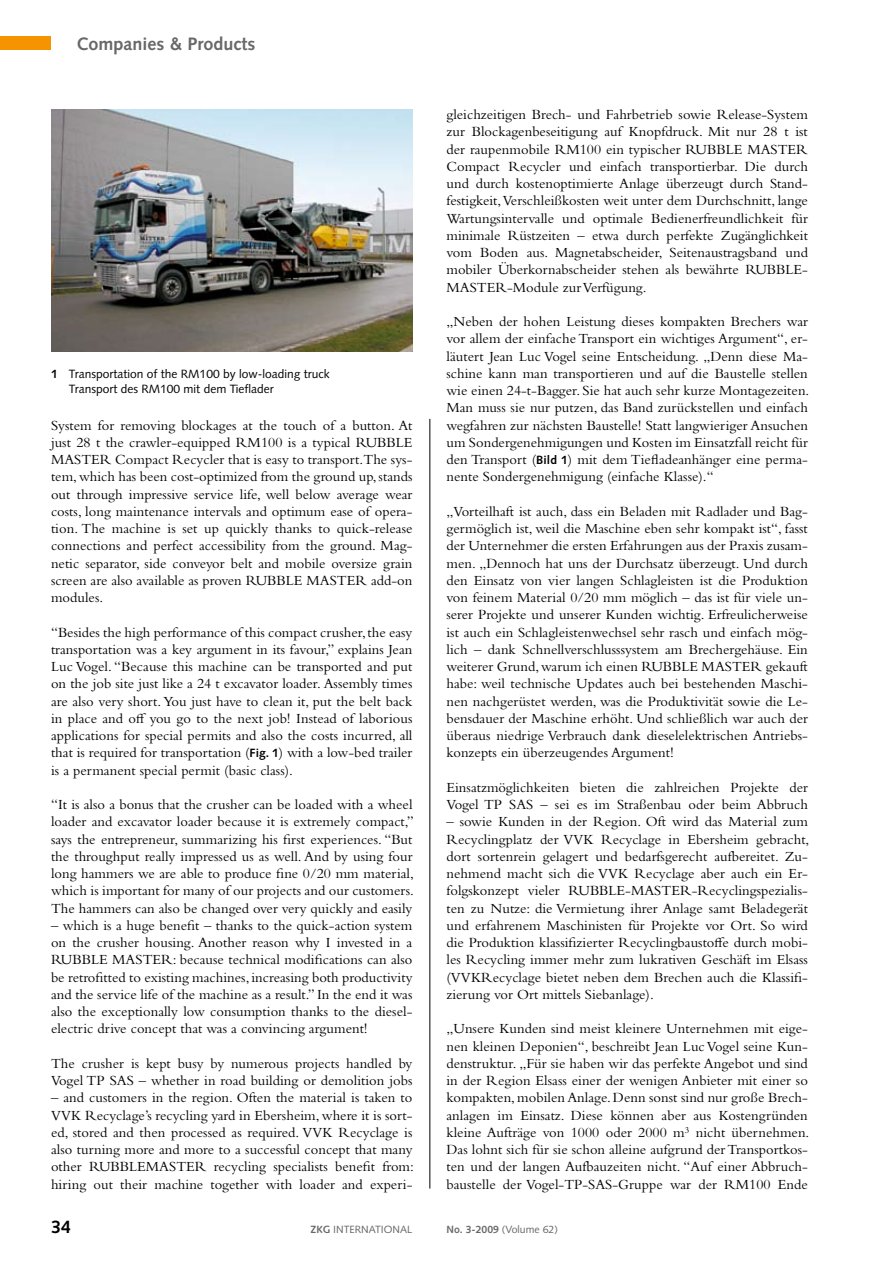
<style>
.page{position:relative;width:893px;height:1263px;background:#fff}
.page>*{position:absolute;margin:0;border:0;box-sizing:border-box;transform-origin:0 0}
.t1{font:700 18px "Syntax";color:#686868}
.t2{font:700 18px "Syntax";color:#000}
.t3{font:14.55px/17.2px "Bembo Std";color:#000;text-align:justify}
.t4{font:12px "Syntax LT Std";color:#000}
.t5{font:10.5px "Syntax";color:#686868}
.s1{font-weight:700}
.s2{font-family:"Syntax LT Std";font-weight:700;font-size:12px}
</style>
<div class="page">
<hr style="left:429px;top:419px;width:1px;height:769px;background:#000">
<img style="left:51px;top:109px;width:361px;height:243px">
<div style="left:0;top:36px;width:51px;height:14px;background:#f59301"></div>
<p class="t1" style="left:77px;top:33px;width:180px">Companies &amp; Products</p>
<p class="t4" style="left:51px;top:367px;width:280px"><span class="s1">1</span> Transportation of the RM100 by low-loading truck</p>
<p class="t4" style="left:69px;top:381px;width:207px">Transport des RM100 mit dem Tieflader</p>
<p class="t3" style="left:51px;top:416px;width:363px">System for removing blockages at the touch of a button. At just 28 t the crawler-equipped RM100 is a typical RUBBLE MASTER Compact Recycler that is easy to transport.The sys&shy;tem, which has been cost-optimized from the ground up, stands out through impressive service life, well below average wear costs, long maintenance intervals and optimum ease of opera&shy;tion. The machine is set up quickly thanks to quick-release connections and perfect accessibility from the ground. Mag&shy;netic separator, side conveyor belt and mobile oversize grain screen are also available as proven RUBBLE MASTER add-on modules.</p>
<p class="t3" style="left:51px;top:623px;width:363px">“Besides the high performance of this compact crusher, the easy transportation was a key argument in its favour,” explains Jean Luc Vogel. “Because this machine can be transported and put on the job site just like a 24 t excavator loader. Assembly times are also very short. You just have to clean it, put the belt back in place and off you go to the next job! Instead of labo-rious applications for special permits and also the costs incurred, all that is required for transportation (<span class="s2">Fig. 1</span>) with a low-bed trailer is a permanent special permit (basic class).</p>
<p class="t3" style="left:51px;top:796px;width:364px">“It is also a bonus that the crusher can be loaded with a wheel loader and excavator loader because it is extremely compact,” says the entrepreneur, summarizing his first experiences. “But the throughput really impressed us as well. And by using four long hammers we are able to produce fine 0/20 mm material, which is important for many of our projects and our customers.<br>The hammers can also be changed over very quickly and easily</p>
<p class="t3" style="left:51px;top:916px;width:363px">– which is a huge benefit – thanks to the quick-action system on the crusher housing. Another reason why I invested in a RUBBLE MASTER: because technical modifications can also be retrofitted to existing machines, increasing both productivity and the service life of the machine as a result.” In the end it was also the exceptionally low consumption thanks to the diesel&shy;electric drive concept that was a convincing argument!</p>
<p class="t3" style="left:51px;top:1054px;width:363px">The crusher is kept busy by numerous projects handled by<br>Vogel TP SAS – whether in road building or demolition jobs</p>
<p class="t3" style="left:51px;top:1089px;width:364px">– and customers in the region. Often the material is taken to VVK Recyclage’s recycling yard in Ebersheim, where it is sort&shy;ed, stored and then processed as required. VVK Recyclage is also turning more and more to a successful concept that many other RUBBLEMASTER recycling specialists benefit from: hiring out their machine together with loader and experi-</p>
<p class="t3" style="left:446px;top:106px;width:363px">gleichzeitigen Brech- und Fahrbetrieb sowie Release-System zur Blockagenbeseitigung auf Knopfdruck. Mit nur 28 t ist der raupenmobile RM100 ein typischer RUBBLE MASTER Compact Recycler und einfach transportierbar. Die durch und durch kostenoptimierte Anlage überzeugt durch Stand&shy;festigkeit, Verschleißkosten weit unter dem Durchschnitt, lange Wartungsintervalle und optimale Bedienerfreundlichkeit für minimale Rüstzeiten – etwa durch perfekte Zugänglichkeit vom Boden aus. Magnetabscheider, Seitenaustragsband und mobiler Überkornabscheider stehen als bewährte RUBBLE-MASTER-Module zur Verfügung.</p>
<p class="t3" style="left:446px;top:313px;width:364px">„Neben der hohen Leistung dieses kompakten Brechers war vor allem der einfache Transport ein wichtiges Argument“, er&shy;läutert Jean Luc Vogel seine Entscheidung. „Denn diese Ma&shy;schine kann man transportieren und auf die Baustelle stellen wie einen 24-t-Bagger. Sie hat auch sehr kurze Montagezeiten.<br>Man muss sie nur putzen, das Band zurückstellen und einfach wegfahren zur nächsten Baustelle! Statt langwieriger Ansuchen um Sondergenehmigungen und Kosten im Einsatzfall reicht für den Transport (<span class="s2">Bild 1</span>) mit dem Tiefladeanhänger eine perma&shy;nente Sondergenehmigung (einfache Klasse).“</p>
<p class="t3" style="left:446px;top:502px;width:363px">„Vorteilhaft ist auch, dass ein Beladen mit Radlader und Bag&shy;germöglich ist, weil die Maschine eben sehr kompakt ist“, fasst der Unternehmer die ersten Erfahrungen aus der Praxis zusam&shy;men. „Dennoch hat uns der Durchsatz überzeugt. Und durch den Einsatz von vier langen Schlagleisten ist die Produktion von feinem Material 0/20 mm möglich – das ist für viele un&shy;serer Projekte und unserer Kunden wichtig. Erfreulicherweise ist auch ein Schlagleistenwechsel sehr rasch und einfach mög&shy;lich – dank Schnellverschlusssystem am Brechergehäuse. Ein weiterer Grund, warum ich einen RUBBLE MASTER gekauft habe: weil technische Updates auch bei bestehenden Maschi&shy;nen nachgerüstet werden, was die Produktivität sowie die Le&shy;bensdauer der Maschine erhöht. Und schließlich war auch der überaus niedrige Verbrauch dank dieselelektrischen Antriebs&shy;konzepts ein überzeugendes Argument!</p>
<p class="t3" style="left:446px;top:778px;width:363px">Einsatzmöglichkeiten bieten die zahlreichen Projekte der<br>Vogel TP SAS – sei es im Straßenbau oder beim Abbruch</p>
<p class="t3" style="left:446px;top:813px;width:364px">– sowie Kunden in der Region. Oft wird das Material zum Recyclingplatz der VVK Recyclage in Ebersheim gebracht, dort sortenrein gelagert und bedarfsgerecht aufbereitet. Zu&shy;nehmend macht sich die VVK Recyclage aber auch ein Er&shy;folgskonzept vieler RUBBLE-MASTER-Recyclingspezialis&shy;ten zu Nutze: die Vermietung ihrer Anlage samt Beladegerät und erfahrenem Maschinisten für Projekte vor Ort. So wird die Produktion klassifizierter Recyclingbaustoffe durch mobi&shy;les Recycling immer mehr zum lukrativen Geschäft im Elsass (VVKRecyclage bietet neben dem Brechen auch die Klassifi&shy;zierung vor Ort mittels Siebanlage).</p>
<p class="t3" style="left:446px;top:1020px;width:364px">„Unsere Kunden sind meist kleinere Unternehmen mit eige&shy;nen kleinen Deponien“, beschreibt Jean Luc Vogel seine Kun&shy;denstruktur. „Für sie haben wir das perfekte Angebot und sind in der Region Elsass einer der wenigen Anbieter mit einer so kompakten, mobilen Anlage. Denn sonst sind nur große Brech&shy;anlagen im Einsatz. Diese können aber aus Kostengründen kleine Aufträge von 1000 oder 2000 m<sup>3</sup> nicht übernehmen.<br>Das lohnt sich für sie schon alleine aufgrund der Transportkos&shy;ten und der langen Aufbauzeiten nicht. “Auf einer Abbruch&shy;baustelle der Vogel-TP-SAS-Gruppe war der RM100 Ende</p>
<p class="t2" style="left:51px;top:1217px;width:22px">34</p>
<p class="t5" style="left:311px;top:1223px;width:103px"><span class="s1">ZKG</span> INTERNATIONAL</p>
<p class="t5" style="left:446px;top:1223px;width:113px"><span class="s1">No. 3-2009</span> (Volume 62)</p>
</div>
